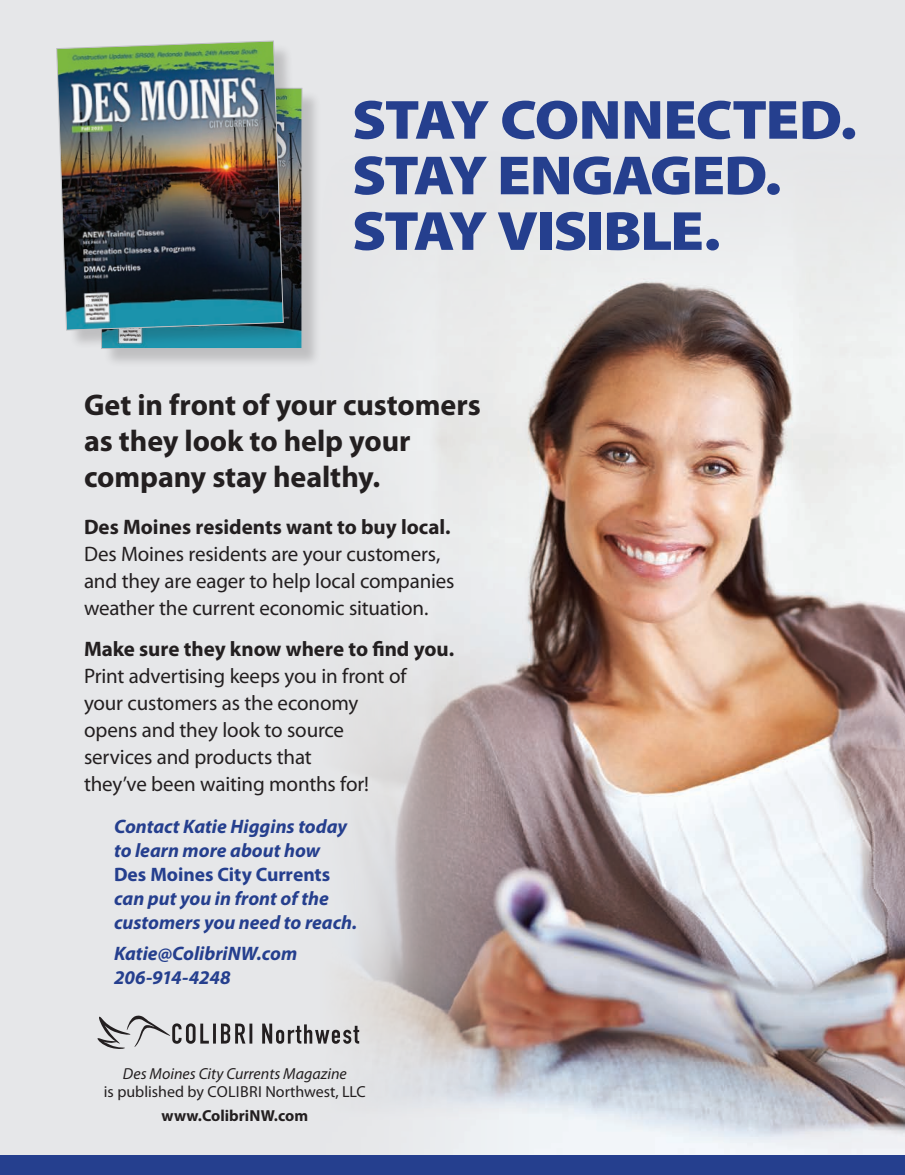
<style>
.page{position:relative;width:905px;height:1175px;background:#fff}
.page>*{position:absolute;margin:0;border:0;box-sizing:border-box;transform-origin:0 0}
.t1{font:900 55.5px/55.5px "Myriad Pro";letter-spacing:-.025em;color:#253f8e;scale:1.1 1}
.t2{font:700 30px/36px "Myriad Pro";letter-spacing:-.005em;color:#231f20}
.t3{font:21px/27px "Myriad Pro";letter-spacing:-.01em;color:#231f20}
.t4{font:700 21px "Myriad Pro";color:#231f20}
.t5{font:italic 700 19.5px/24px "Myriad Pro";color:#253f8e}
.t6{font:700 19.5px "Myriad Pro";color:#253f8e}
.t7{font:15.9px "Myriad Pro";color:#231f20}
.t8{font:italic 15.9px "Myriad Pro";color:#231f20}
.t9{font:700 15.9px "Myriad Pro";color:#231f20}
</style>
<div class="page">
<div style="left:0;top:0;width:904px;height:1154px;background:#e6e7e9"></div>
<img style="left:320px;top:128px;width:584px;height:1026px">
<div style="left:0;top:1154px;width:904px;height:20px;background:#253f8e"></div>
<svg style="left:97px;top:1013px;width:262px;height:37px;background:#c0c0c2"></svg>
<div style="left:104px;top:90px;width:218px;height:278px;background:#231f20;opacity:.2"></div>
<div style="left:59px;top:43px;width:244px;height:306px;background:#231f20;opacity:.2"></div>
<img style="left:56px;top:41px;width:228px;height:289px">
<h1 class="t1" style="left:352px;top:90px;width:460px">STAY CONNECTED.<br>STAY ENGAGED.<br>STAY VISIBLE.</h1>
<h2 class="t2" style="left:84px;top:385px;width:398px">Get in front of your customers as they look to help your company stay healthy.</h2>
<p class="t4" style="left:84px;top:513px;width:368px">Des Moines residents want to buy local.</p>
<p class="t3" style="left:84px;top:540px;width:372px">Des Moines residents are your customers, and they are eager to help local companies weather the current economic situation.</p>
<p class="t4" style="left:84px;top:634px;width:371px">Make sure they know where to find you.</p>
<p class="t3" style="left:84px;top:661px;width:324px">Print advertising keeps you in front of your customers as the economy opens and they look to source services and products that<br>they’ve been waiting months for!</p>
<p class="t5" style="left:114px;top:813px;width:235px">Contact Katie Higgins today to learn more about how</p>
<p class="t6" style="left:114px;top:861px;width:218px">Des Moines City Currents</p>
<p class="t5" style="left:114px;top:885px;width:245px">can put you in front of the customers you need to reach.</p>
<p class="t5" style="left:114px;top:940px;width:185px">Katie@ColibriNW.com<br>206-914-4248</p>
<p class="t8" style="left:123px;top:1064px;width:225px">Des Moines City Currents Magazine</p>
<p class="t7" style="left:104px;top:1082px;width:263px">is published by COLIBRI Northwest, LLC</p>
<p class="t9" style="left:162px;top:1105px;width:148px">www.ColibriNW.com</p>
</div>
